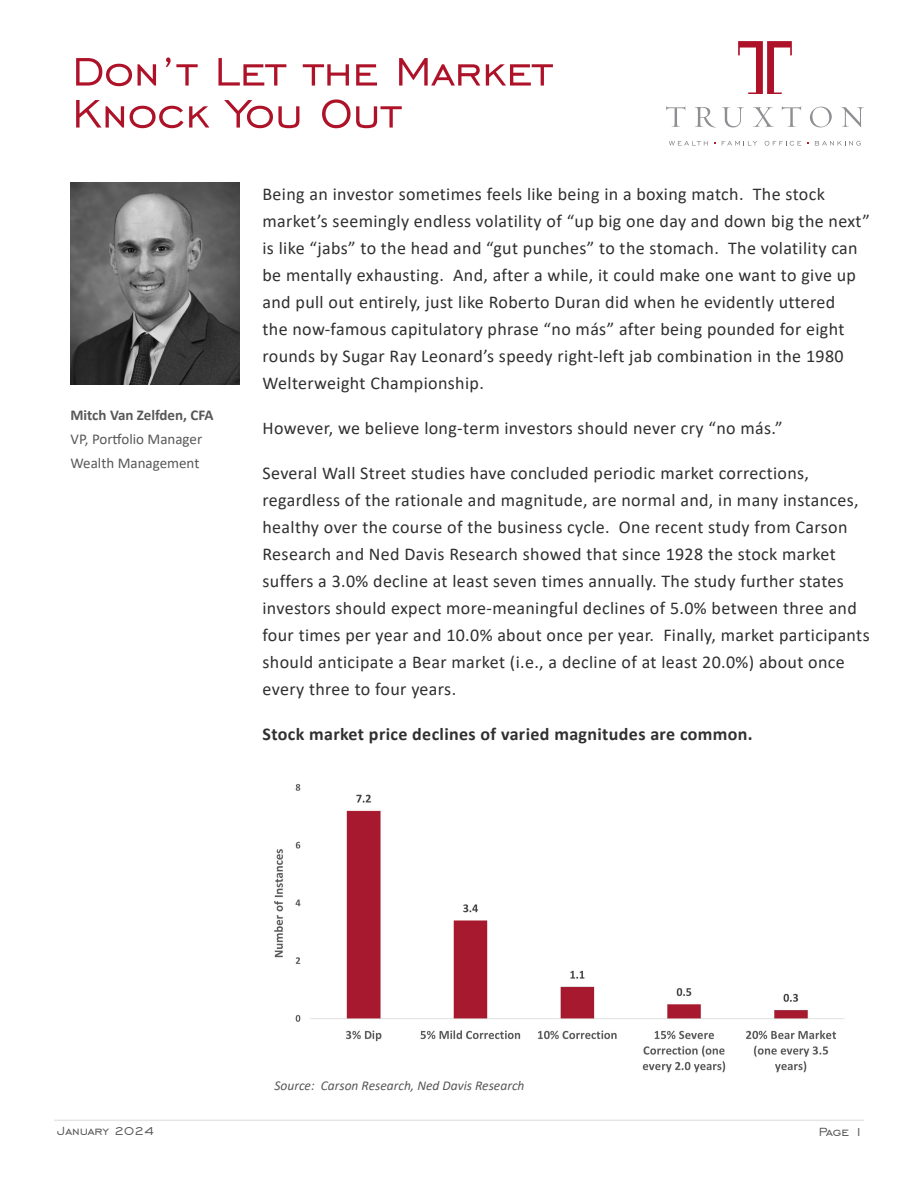
<style>
.page{position:relative;width:918px;height:1188px;background:#fff}
.page>*{position:absolute;margin:0;border:0;box-sizing:border-box;transform-origin:0 0}
.t1{font:51px/42px "Engravers Gothic BT";color:#ae1229}
.t2{font:18px/27px "Calibri";letter-spacing:.02em;color:#312f30}
.t3{font:700 18px "Calibri";letter-spacing:.02em;color:#312f30}
.t4{font:15px "Calibri";color:#57585a}
.t5{font:700 15px "Calibri";color:#57585a}
.t6{font:15px "Engravers Gothic BT";color:#57585a}
.t7{font:italic 13.5px "Calibri";color:#57585a}
</style>
<div class="page">
<img style="left:70px;top:182px;width:170px;height:202px">
<hr style="left:54px;top:1120px;width:810px;height:1px;background:#e3e6e6">
<img style="left:274px;top:784px;width:570px;height:289px">
<svg style="left:666px;top:106px;width:20px;height:21px"></svg>
<svg style="left:695px;top:107px;width:20px;height:20px"></svg>
<svg style="left:722px;top:107px;width:22px;height:20px"></svg>
<svg style="left:753px;top:107px;width:21px;height:20px"></svg>
<svg style="left:782px;top:106px;width:19px;height:21px"></svg>
<svg style="left:810px;top:107px;width:22px;height:20px"></svg>
<svg style="left:841px;top:107px;width:23px;height:20px"></svg>
<svg style="left:738px;top:41px;width:54px;height:53px"></svg>
<svg style="left:669px;top:141px;width:39px;height:5px"></svg>
<svg style="left:722px;top:141px;width:35px;height:5px"></svg>
<svg style="left:765px;top:141px;width:36px;height:5px"></svg>
<svg style="left:815px;top:141px;width:46px;height:5px"></svg>
<p class="t1" style="left:72px;top:49px;width:482px">Don’t Let the Market<br>Knock You Out</p>
<p class="t5" style="left:70px;top:405px;width:145px">Mitch Van Zelfden, CFA</p>
<p class="t4" style="left:70px;top:429px;width:133px">VP, Portfolio Manager</p>
<p class="t4" style="left:70px;top:453px;width:130px">Wealth Management</p>
<p class="t2" style="left:262px;top:180px;width:609px">Being an investor sometimes feels like being in a boxing match. The stock market’s seemingly endless volatility of “up big one day and down big the next” is like “jabs” to the head and “gut punches” to the stomach. The volatility can be mentally exhausting. And, after a while, it could make one want to give up and pull out entirely, just like Roberto Duran did when he evidently uttered<br>the now-famous capitulatory phrase “no más” after being pounded for eight rounds by Sugar Ray Leonard’s speedy right-left jab combination in the 1980<br>Welterweight Championship.</p>
<p class="t2" style="left:262px;top:414px;width:522px">However, we believe long-term investors should never cry “no más.”</p>
<p class="t2" style="left:262px;top:459px;width:609px">Several Wall Street studies have concluded periodic market corrections, regardless of the rationale and magnitude, are normal and, in many instances, healthy over the course of the business cycle. One recent study from Carson Research and Ned Davis Research showed that since 1928 the stock market suffers a 3.0% decline at least seven times annually. The study further states investors should expect more-meaningful declines of 5.0% between three and four times per year and 10.0% about once per year. Finally, market participants should anticipate a Bear market (i.e., a decline of at least 20.0%) about once every three to four years.</p>
<p class="t3" style="left:262px;top:721px;width:492px">Stock market price declines of varied magnitudes are common.</p>
<p class="t7" style="left:274px;top:1076px;width:252px">Source: Carson Research, Ned Davis Research</p>
<p class="t6" style="left:57px;top:1123px;width:98px">January 2024</p>
<p class="t6" style="left:819px;top:1123px;width:47px">Page 1</p>
</div>
